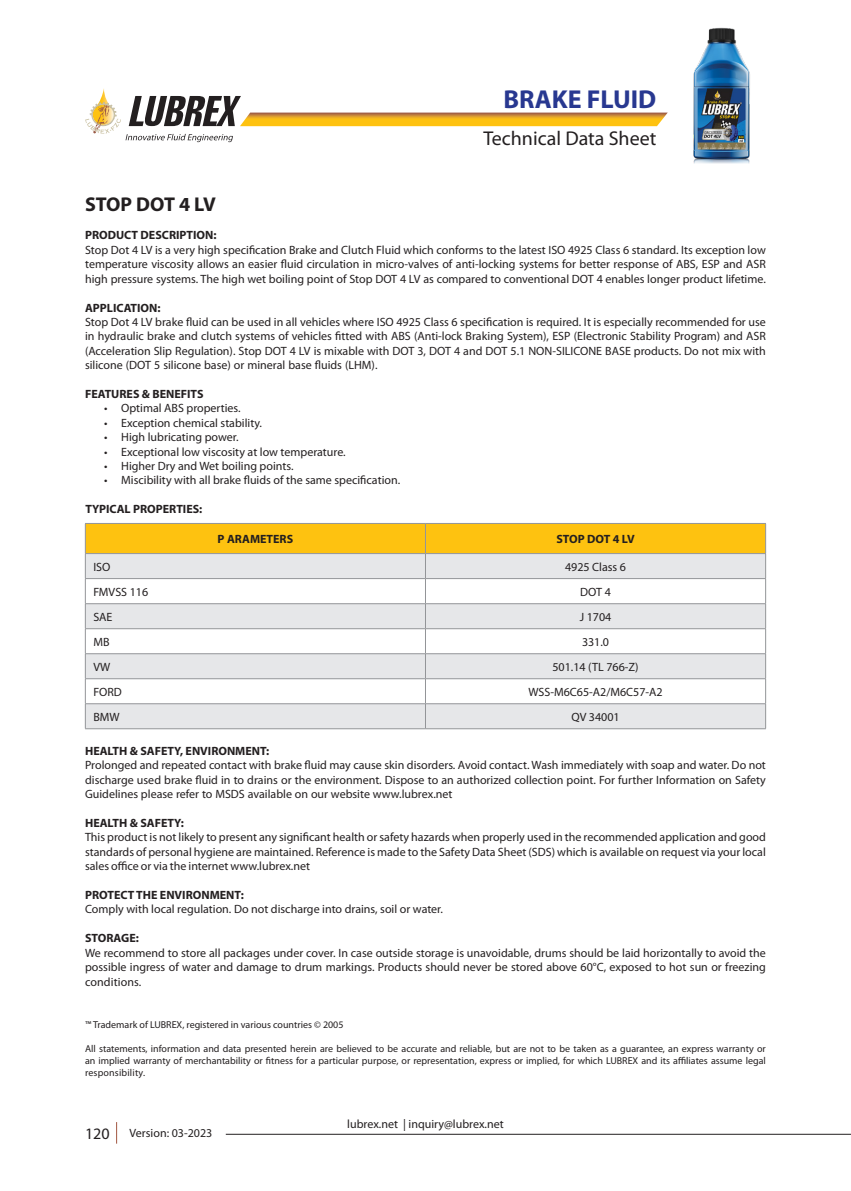
<style>
.page{position:relative;width:851px;height:1191px;background:#fff}
.page>*{position:absolute;margin:0;border:0;box-sizing:border-box;transform-origin:0 0}
.t1{font:700 26px "Myriad Pro";color:#283890}
.t2{font:20px "Myriad Pro";color:#231f20}
.t3{font:700 20px "Myriad Pro";letter-spacing:-.015em;color:#231f20}
.t4{font:16px "Myriad Pro";color:#231f20}
.t5{font:12px/14.4px "Myriad Pro";color:#231f20;text-align:justify}
.t6{font:700 12px "Myriad Pro";color:#231f20}
.t7{font:10px/12px "Myriad Pro";color:#231f20;text-align:justify}
</style>
<div class="page">
<svg style="left:116px;top:1122px;width:1px;height:21px"></svg>
<hr style="left:226px;top:1134px;width:624px;height:1px;background:#231f20">
<svg style="left:85px;top:88px;width:582px;height:54px"></svg>
<svg style="left:85px;top:523px;width:681px;height:205px"></svg>
<hr style="left:85px;top:728px;width:340px;height:1px;background:#939598">
<hr style="left:425px;top:728px;width:340px;height:1px;background:#939598">
<img style="left:693px;top:27px;width:57px;height:136px">
<h1 class="t1" style="left:503px;top:82px;width:154px">BRAKE FLUID</h1>
<h2 class="t2" style="left:483px;top:126px;width:174px">Technical Data Sheet</h2>
<p class="t3" style="left:85px;top:191px;width:132px">STOP DOT 4 LV</p>
<p class="t6" style="left:85px;top:228px;width:133px">PRODUCT DESCRIPTION:</p>
<p class="t5" style="left:85px;top:242px;width:682px">Stop Dot 4 LV is a very high specification Brake and Clutch Fluid which conforms to the latest ISO 4925 Class 6 standard. Its exception low temperature viscosity allows an easier fluid circulation in micro-valves of anti-locking systems for better response of ABS, ESP and ASR high pressure systems. The high wet boiling point of Stop DOT 4 LV as compared to conventional DOT 4 enables longer product lifetime.</p>
<p class="t6" style="left:85px;top:300px;width:77px">APPLICATION:</p>
<p class="t5" style="left:85px;top:314px;width:682px">Stop Dot 4 LV brake fluid can be used in all vehicles where ISO 4925 Class 6 specification is required. It is especially recommended for use in hydraulic brake and clutch systems of vehicles fitted with ABS (Anti-lock Braking System), ESP (Electronic Stability Program) and ASR (Acceleration Slip Regulation). Stop DOT 4 LV is mixable with DOT 3, DOT 4 and DOT 5.1 NON-SILICONE BASE products. Do not mix with silicone (DOT 5 silicone base) or mineral base fluids (LHM).</p>
<p class="t6" style="left:85px;top:386px;width:120px">FEATURES &amp; BENEFITS</p>
<p class="t5" style="left:104px;top:401px;width:138px">• Optimal ABS properties.</p>
<p class="t5" style="left:104px;top:415px;width:159px">• Exception chemical stability.</p>
<p class="t5" style="left:104px;top:430px;width:136px">• High lubricating power.</p>
<p class="t5" style="left:104px;top:444px;width:243px">• Exceptional low viscosity at low temperature.</p>
<p class="t5" style="left:104px;top:458px;width:191px">• Higher Dry and Wet boiling points.</p>
<p class="t5" style="left:104px;top:473px;width:297px">• Miscibility with all brake fluids of the same specification.</p>
<p class="t6" style="left:85px;top:501px;width:118px">TYPICAL PROPERTIES:</p>
<p class="t6" style="left:217px;top:531px;width:77px">P ARAMETERS</p>
<p class="t6" style="left:556px;top:531px;width:80px">STOP DOT 4 LV</p>
<p class="t5" style="left:93px;top:559px;width:19px">ISO</p>
<p class="t5" style="left:565px;top:559px;width:62px">4925 Class 6</p>
<p class="t5" style="left:93px;top:584px;width:56px">FMVSS 116</p>
<p class="t5" style="left:580px;top:584px;width:32px">DOT 4</p>
<p class="t5" style="left:93px;top:609px;width:21px">SAE</p>
<p class="t5" style="left:579px;top:609px;width:33px">J 1704</p>
<p class="t5" style="left:93px;top:634px;width:18px">MB</p>
<p class="t5" style="left:582px;top:634px;width:29px">331.0</p>
<p class="t5" style="left:93px;top:659px;width:19px">VW</p>
<p class="t5" style="left:552px;top:659px;width:88px">501.14 (TL 766-Z)</p>
<p class="t5" style="left:93px;top:684px;width:30px">FORD</p>
<p class="t5" style="left:528px;top:684px;width:136px">WSS-M6C65-A2/M6C57-A2</p>
<p class="t5" style="left:93px;top:709px;width:28px">BMW</p>
<p class="t5" style="left:571px;top:709px;width:50px">QV 34001</p>
<p class="t6" style="left:85px;top:743px;width:186px">HEALTH &amp; SAFETY, ENVIRONMENT:</p>
<p class="t5" style="left:85px;top:758px;width:682px">Prolonged and repeated contact with brake fluid may cause skin disorders. Avoid contact. Wash immediately with soap and water. Do not discharge used brake fluid in to drains or the environment. Dispose to an authorized collection point. For further Information on Safety Guidelines please refer to MSDS available on our website www.lubrex.net</p>
<p class="t6" style="left:85px;top:815px;width:100px">HEALTH &amp; SAFETY:</p>
<p class="t5" style="left:85px;top:830px;width:682px">This product is not likely to present any significant health or safety hazards when properly used in the recommended application and good standards of personal hygiene are maintained. Reference is made to the Safety Data Sheet (SDS) which is available on request via your local sales office or via the internet www.lubrex.net</p>
<p class="t6" style="left:85px;top:887px;width:160px">PROTECT THE ENVIRONMENT:</p>
<p class="t5" style="left:85px;top:902px;width:359px">Comply with local regulation. Do not discharge into drains, soil or water.</p>
<p class="t6" style="left:85px;top:930px;width:55px">STORAGE:</p>
<p class="t5" style="left:85px;top:945px;width:682px">We recommend to store all packages under cover. In case outside storage is unavoidable, drums should be laid horizontally to avoid the possible ingress of water and damage to drum markings. Products should never be stored above 60°C, exposed to hot sun or freezing conditions.</p>
<p class="t7" style="left:85px;top:1018px;width:260px">™ Trademark of LUBREX, registered in various countries © 2005</p>
<p class="t7" style="left:85px;top:1042px;width:682px">All statements, information and data presented herein are believed to be accurate and reliable, but are not to be taken as a guarantee, an express warranty or an implied warranty of merchantability or fitness for a particular purpose, or representation, express or implied, for which LUBREX and its affiliates assume legal responsibility.</p>
<h3 class="t4" style="left:85px;top:1123px;width:26px">120</h3>
<p class="t5" style="left:130px;top:1125px;width:84px">Version: 03-2023</p>
<p class="t5" style="left:347px;top:1116px;width:158px">lubrex.net | inquiry@lubrex.net</p>
</div>
